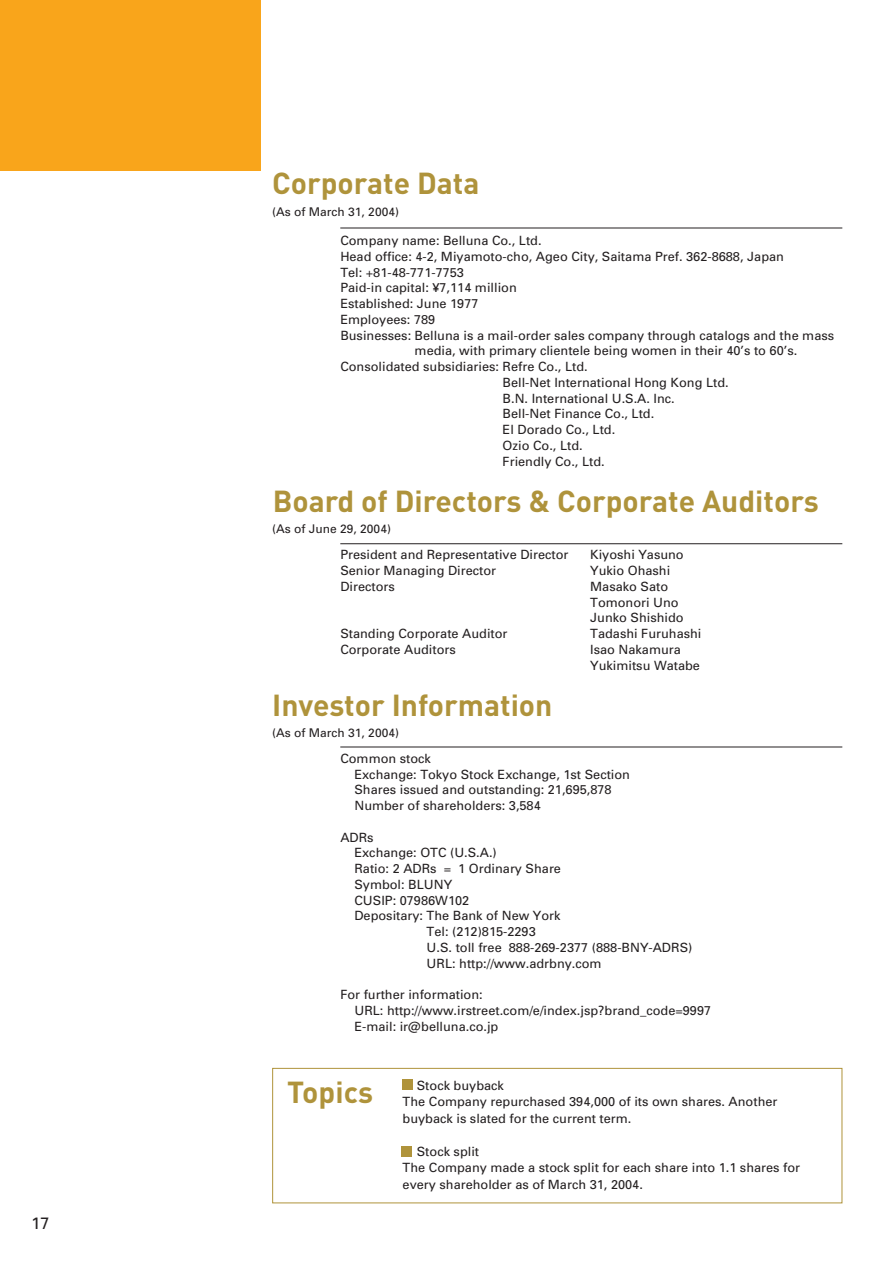
<style>
.page{position:relative;width:893px;height:1263px;background:#fff}
.page>*{position:absolute;margin:0;border:0;box-sizing:border-box;transform-origin:0 0}
.t1{font:700 30px "DIN";color:#af933b}
.t2{font:16.5px "Univers";color:#231f20}
.t3{font:12.75px/15.8px "Univers";color:#231f20}
.t4{font:12px "Univers";color:#231f20}
</style>
<div class="page">
<hr style="left:340px;top:228px;width:502px;height:1px;background:#231f20">
<hr style="left:340px;top:543px;width:502px;height:1px;background:#231f20">
<hr style="left:340px;top:747px;width:502px;height:1px;background:#231f20">
<div style="left:0;top:0;width:260px;height:170px;background:#f9a51b"></div>
<div style="left:272px;top:1068px;width:570px;height:135px;border:1px solid #af933b"></div>
<div style="left:402px;top:1079px;width:10px;height:11px;background:#af933b"></div>
<div style="left:401px;top:1146px;width:10px;height:10px;background:#af933b"></div>
<p class="t2" style="left:31px;top:1218px;width:20px">17</p>
<h1 class="t1" style="left:272px;top:173px;width:209px">Corporate Data</h1>
<p class="t4" style="left:272px;top:207px;width:128px">(As of March 31, 2004)</p>
<p class="t3" style="left:340px;top:234px;width:203px">Company name: Belluna Co., Ltd.</p>
<p class="t3" style="left:340px;top:250px;width:445px">Head office: 4-2, Miyamoto-cho, Ageo City, Saitama Pref. 362-8688, Japan</p>
<p class="t3" style="left:340px;top:265px;width:125px">Tel: +81-48-771-7753</p>
<p class="t3" style="left:340px;top:281px;width:178px">Paid-in capital: ¥7,114 million</p>
<p class="t3" style="left:340px;top:297px;width:140px">Established: June 1977</p>
<p class="t3" style="left:340px;top:313px;width:96px">Employees: 789</p>
<p class="t3" style="left:340px;top:328px;width:495px">Businesses: Belluna is a mail-order sales company through catalogs and the mass</p>
<p class="t3" style="left:414px;top:344px;width:384px">media, with primary clientele being women in their 40’s to 60’s.</p>
<p class="t3" style="left:340px;top:360px;width:249px">Consolidated subsidiaries: Refre Co., Ltd.</p>
<p class="t3" style="left:502px;top:376px;width:227px">Bell-Net International Hong Kong Ltd.</p>
<p class="t3" style="left:502px;top:391px;width:174px">B.N. International U.S.A. Inc.</p>
<p class="t3" style="left:502px;top:407px;width:153px">Bell-Net Finance Co., Ltd.</p>
<p class="t3" style="left:502px;top:423px;width:114px">El Dorado Co., Ltd.</p>
<p class="t3" style="left:502px;top:439px;width:82px">Ozio Co., Ltd.</p>
<p class="t3" style="left:502px;top:454px;width:103px">Friendly Co., Ltd.</p>
<h1 class="t1" style="left:273px;top:490px;width:547px">Board of Directors &amp; Corporate Auditors</h1>
<p class="t4" style="left:272px;top:524px;width:120px">(As of June 29, 2004)</p>
<p class="t3" style="left:340px;top:548px;width:230px">President and Representative Director<br>Senior Managing Director<br>Directors</p>
<p class="t3" style="left:340px;top:627px;width:169px">Standing Corporate Auditor<br>Corporate Auditors</p>
<h1 class="t1" style="left:272px;top:694px;width:282px">Investor Information</h1>
<p class="t4" style="left:272px;top:728px;width:128px">(As of March 31, 2004)</p>
<p class="t3" style="left:590px;top:548px;width:113px">Kiyoshi Yasuno<br>Yukio Ohashi<br>Masako Sato<br>Tomonori Uno<br>Junko Shishido<br>Tadashi Furuhashi<br>Isao Nakamura<br>Yukimitsu Watabe</p>
<p class="t3" style="left:354px;top:752px;width:277px;text-indent:-14px">Common stock<br>Exchange: Tokyo Stock Exchange, 1st Section Shares issued and outstanding: 21,695,878<br>Number of shareholders: 3,584</p>
<p class="t3" style="left:340px;top:830px;width:35px">ADRs</p>
<p class="t3" style="left:354px;top:846px;width:144px">Exchange: OTC (U.S.A.)</p>
<p class="t3" style="left:354px;top:862px;width:208px">Ratio: 2 ADRs = 1 Ordinary Share</p>
<p class="t3" style="left:354px;top:878px;width:99px">Symbol: BLUNY</p>
<p class="t3" style="left:354px;top:893px;width:116px">CUSIP: 07986W102</p>
<p class="t3" style="left:354px;top:909px;width:208px">Depositary: The Bank of New York</p>
<p class="t3" style="left:426px;top:925px;width:111px">Tel: (212)815-2293</p>
<p class="t3" style="left:426px;top:941px;width:267px">U.S. toll free 888-269-2377 (888-BNY-ADRS)</p>
<p class="t3" style="left:426px;top:956px;width:176px">URL: http://www.adrbny.com</p>
<p class="t3" style="left:354px;top:988px;width:358px;text-indent:-14px">For further information:<br>URL: http://www.irstreet.com/e/index.jsp?brand_code=9997<br>E-mail: ir@belluna.co.jp</p>
<h1 class="t1" style="left:287px;top:1082px;width:87px">Topics</h1>
<p class="t3" style="left:402px;top:1078px;width:376px;line-height:16.5px;text-indent:14px">Stock buyback<br>The Company repurchased 394,000 of its own shares. Another buyback is slated for the current term.</p>
<p class="t3" style="left:402px;top:1144px;width:399px;line-height:16.5px;text-indent:14px">Stock split<br>The Company made a stock split for each share into 1.1 shares for every shareholder as of March 31, 2004.</p>
</div>
